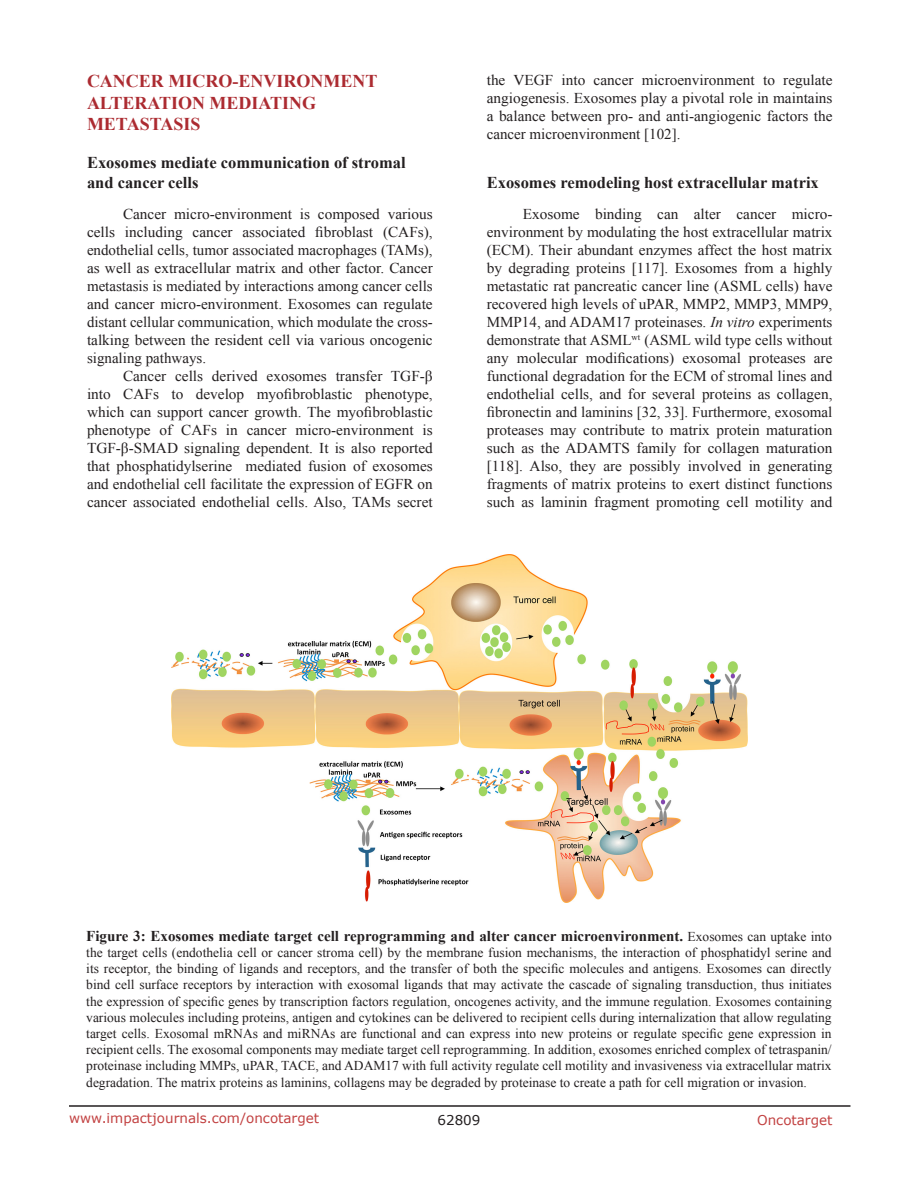
<style>
.page{position:relative;width:918px;height:1188px;background:#fff}
.page>*{position:absolute;margin:0;border:0;box-sizing:border-box;transform-origin:0 0}
.Heading{font:700 18px/21.6px "Times New Roman";color:#ac2b31}
.SubHeading{font:700 16.5px/19.8px "Times New Roman";color:#231f20}
.BodyText{font:15px/18px "Times New Roman";color:#231f20;text-align:justify}
.figuretext{font:700 15px "Times New Roman";color:#231f20}
.figuretext-2{font:13.5px/16.2px "Times New Roman";color:#231f20;text-align:justify}
.t1{font:13.5px "Verdana";color:#c24141}
.t2{font:13.5px "Verdana";color:#231f20}
.s1{font-style:italic}
.s2{font-weight:400;font-size:13.5px}
</style>
<div class="page">
<hr style="left:69px;top:1105px;width:781px;height:2px;background:#231f20">
<img style="left:172px;top:554px;width:576px;height:349px">
<p class="Heading" style="left:87px;top:70px;width:292px">CANCER MICRO-ENVIRONMENT<br>ALTERATION MEDIATING<br>METASTASIS</p>
<p class="SubHeading" style="left:87px;top:152px;width:320px">Exosomes mediate communication of stromal and cancer cells</p>
<p class="BodyText" style="left:87px;top:205px;width:347px;text-indent:36px">Cancer micro-environment is composed various cells including cancer associated fibroblast (CAFs), endothelial cells, tumor associated macrophages (TAMs), as well as extracellular matrix and other factor. Cancer metastasis is mediated by interactions among cancer cells and cancer micro-environment. Exosomes can regulate distant cellular communication, which modulate the cross&shy;talking between the resident cell via various oncogenic signaling pathways.</p>
<p class="BodyText" style="left:87px;top:367px;width:347px;text-indent:36px">Cancer cells derived exosomes transfer TGF-β into CAFs to develop myofibroblastic phenotype, which can support cancer growth. The myofibroblastic phenotype of CAFs in cancer micro-environment is TGF-β-SMAD signaling dependent. It is also reported that phosphatidylserine mediated fusion of exosomes and endothelial cell facilitate the expression of EGFR on cancer associated endothelial cells. Also, TAMs secret</p>
<p class="BodyText" style="left:487px;top:71px;width:347px">the VEGF into cancer microenvironment to regulate angiogenesis. Exosomes play a pivotal role in maintains a balance between pro- and anti-angiogenic factors the cancer microenvironment [102].</p>
<p class="SubHeading" style="left:487px;top:172px;width:334px">Exosomes remodeling host extracellular matrix</p>
<p class="BodyText" style="left:487px;top:205px;width:347px;text-indent:36px">Exosome binding can alter cancer micro&shy;environment by modulating the host extracellular matrix (ECM). Their abundant enzymes affect the host matrix by degrading proteins [117]. Exosomes from a highly metastatic rat pancreatic cancer line (ASML cells) have recovered high levels of uPAR, MMP2, MMP3, MMP9, MMP14, and ADAM17 proteinases. <span class="s1">In vitro</span> experiments demonstrate that ASML<sup>wt</sup> (ASML wild type cells without any molecular modifications) exosomal proteases are functional degradation for the ECM of stromal lines and endothelial cells, and for several proteins as collagen, fibronectin and laminins [32, 33]. Furthermore, exosomal proteases may contribute to matrix protein maturation such as the ADAMTS family for collagen maturation [118]. Also, they are possibly involved in generating fragments of matrix proteins to exert distinct functions such as laminin fragment promoting cell motility and</p>
<p class="figuretext" style="left:86px;top:925px;width:747px">Figure 3: Exosomes mediate target cell reprogramming and alter cancer microenvironment. <span class="s2">Exosomes can uptake into</span></p>
<p class="figuretext-2" style="left:86px;top:944px;width:747px">the target cells (endothelia cell or cancer stroma cell) by the membrane fusion mechanisms, the interaction of phosphatidyl serine and its receptor, the binding of ligands and receptors, and the transfer of both the specific molecules and antigens. Exosomes can directly bind cell surface receptors by interaction with exosomal ligands that may activate the cascade of signaling transduction, thus initiates the expression of specific genes by transcription factors regulation, oncogenes activity, and the immune regulation. Exosomes containing various molecules including proteins, antigen and cytokines can be delivered to recipient cells during internalization that allow regulating target cells. Exosomal mRNAs and miRNAs are functional and can express into new proteins or regulate specific gene expression in recipient cells. The exosomal components may mediate target cell reprogramming. In addition, exosomes enriched complex of tetraspanin/ proteinase including MMPs, uPAR, TACE, and ADAM17 with full activity regulate cell motility and invasiveness via extracellular matrix degradation. The matrix proteins as laminins, collagens may be degraded by proteinase to create a path for cell migration or invasion.</p>
<p class="t1" style="left:69px;top:1109px;width:252px">www.impactjournals.com/oncotarget</p>
<p class="t2" style="left:438px;top:1111px;width:44px">62809</p>
<p class="t1" style="left:757px;top:1111px;width:77px">Oncotarget</p>
</div>
